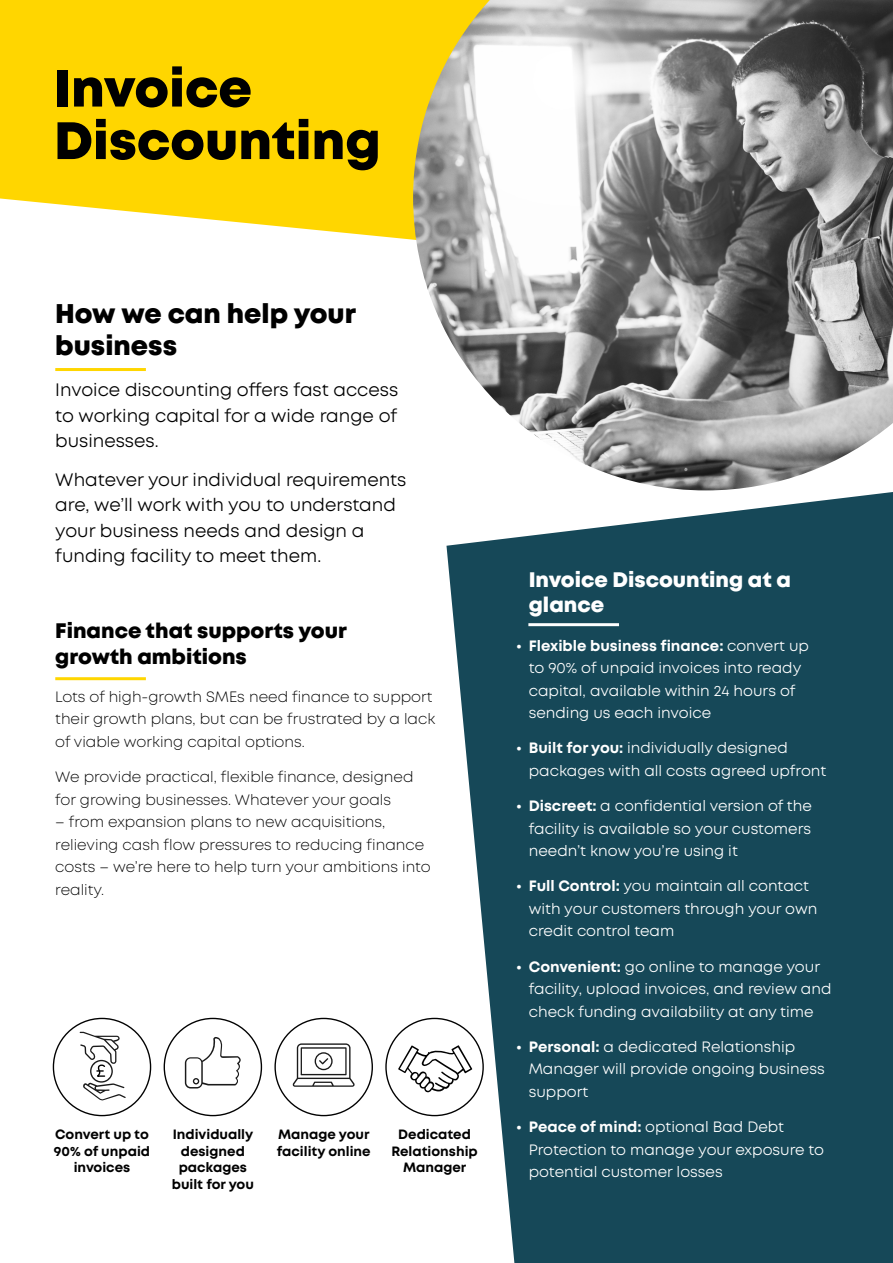
<style>
.page{position:relative;width:893px;height:1263px;background:#fff}
.page>*{position:absolute;margin:0;border:0;box-sizing:border-box;transform-origin:0 0}
.t1{font:800 52.5px/52.5px "Mont";color:#000}
.t2{font:800 27px/32.4px "Mont";color:#000}
.t3{font:800 21px/25.2px "Mont";color:#000}
.t4{font:800 21px/25.5px "Mont";color:#fff}
.t5{font:18px/25.5px "Mont";color:#000;text-align:justify}
.t6{font:15px/22.5px "Mont";color:#fff}
.t7{font:300 15px/22.5px "Mont";color:#000}
.t8{font:700 13.5px/16.5px "Mont";color:#000;text-align:center}
.s1{font-weight:700}
</style>
<div class="page">
<svg style="left:0;top:0;width:413px;height:240px;fill:#ffd600"></svg>
<hr style="left:55px;top:368px;width:91px;height:3px;background:#ffd600">
<hr style="left:55px;top:677px;width:91px;height:3px;background:#ffd600">
<svg style="left:293px;top:1043px;width:62px;height:44px"></svg>
<svg style="left:185px;top:1037px;width:56px;height:51px"></svg>
<svg style="left:398px;top:1045px;width:48px;height:47px"></svg>
<svg style="left:80px;top:1032px;width:46px;height:68px"></svg>
<svg style="left:446px;top:492px;width:447px;height:771px;fill:#164858"></svg>
<hr style="left:528px;top:623px;width:91px;height:3px;background:#fff">
<img style="left:413px;top:0;width:480px;height:490px">
<h1 class="t1" style="left:54px;top:63px;width:328px">Invoice<br>Discounting</h1>
<h2 class="t2" style="left:55px;top:297px;width:302px">How we can help your business</h2>
<p class="t5" style="left:55px;top:377px;width:344px">Invoice discounting offers fast access to working capital for a wide range of businesses.</p>
<p class="t5" style="left:55px;top:467px;width:353px;text-align:left">Whatever your individual requirements are, we’ll work with you to understand your business needs and design a funding facility to meet them.</p>
<h3 class="t3" style="left:55px;top:619px;width:293px">Finance that supports your growth ambitions</h3>
<p class="t7" style="left:55px;top:685px;width:381px">Lots of high-growth SMEs need finance to support their growth plans, but can be frustrated by a lack of viable working capital options.</p>
<p class="t7" style="left:55px;top:766px;width:360px">We provide practical, flexible finance, designed for growing businesses. Whatever your goals</p>
<p class="t7" style="left:55px;top:811px;width:377px">– from expansion plans to new acquisitions, relieving cash flow pressures to reducing finance costs – we’re here to help turn your ambitions into reality.</p>
<p class="t8" style="left:54px;top:1126px;width:98px">Convert up to<br>90% of unpaid invoices</p>
<p class="t8" style="left:172px;top:1126px;width:84px">Individually designed packages built for you</p>
<p class="t8" style="left:391px;top:1126px;width:88px">Dedicated<br>Relationship<br>Manager</p>
<p class="t8" style="left:277px;top:1126px;width:95px;text-align:left">Manage your facility online</p>
<h3 class="t4" style="left:529px;top:567px;width:264px">Invoice Discounting at a glance</h3>
<p class="t6" style="left:529px;top:634px;width:282px;text-indent:-13px"><span class="s1">• Flexible business finance:</span> convert up to 90% of unpaid invoices into ready capital, available within 24 hours of sending us each invoice</p>
<p class="t6" style="left:529px;top:737px;width:299px;text-indent:-13px"><span class="s1">• Built for you:</span> individually designed packages with all costs agreed upfront</p>
<p class="t6" style="left:529px;top:795px;width:285px;text-align:justify;text-indent:-13px"><span class="s1">• Discreet:</span> a confidential version of the facility is available so your customers needn’t know you’re using it</p>
<p class="t6" style="left:529px;top:875px;width:290px;text-indent:-13px"><span class="s1">• Full Control:</span> you maintain all contact with your customers through your own credit control team</p>
<p class="t6" style="left:529px;top:955px;width:304px;text-indent:-13px"><span class="s1">• Convenient:</span> go online to manage your facility, upload invoices, and review and check funding availability at any time</p>
<p class="t6" style="left:529px;top:1035px;width:297px;text-indent:-13px"><span class="s1">• Personal:</span> a dedicated Relationship<br>Manager will provide ongoing business support</p>
<p class="t6" style="left:529px;top:1116px;width:297px;text-indent:-13px"><span class="s1">• Peace of mind:</span> optional Bad Debt<br>Protection to manage your exposure to potential customer losses</p>
</div>
